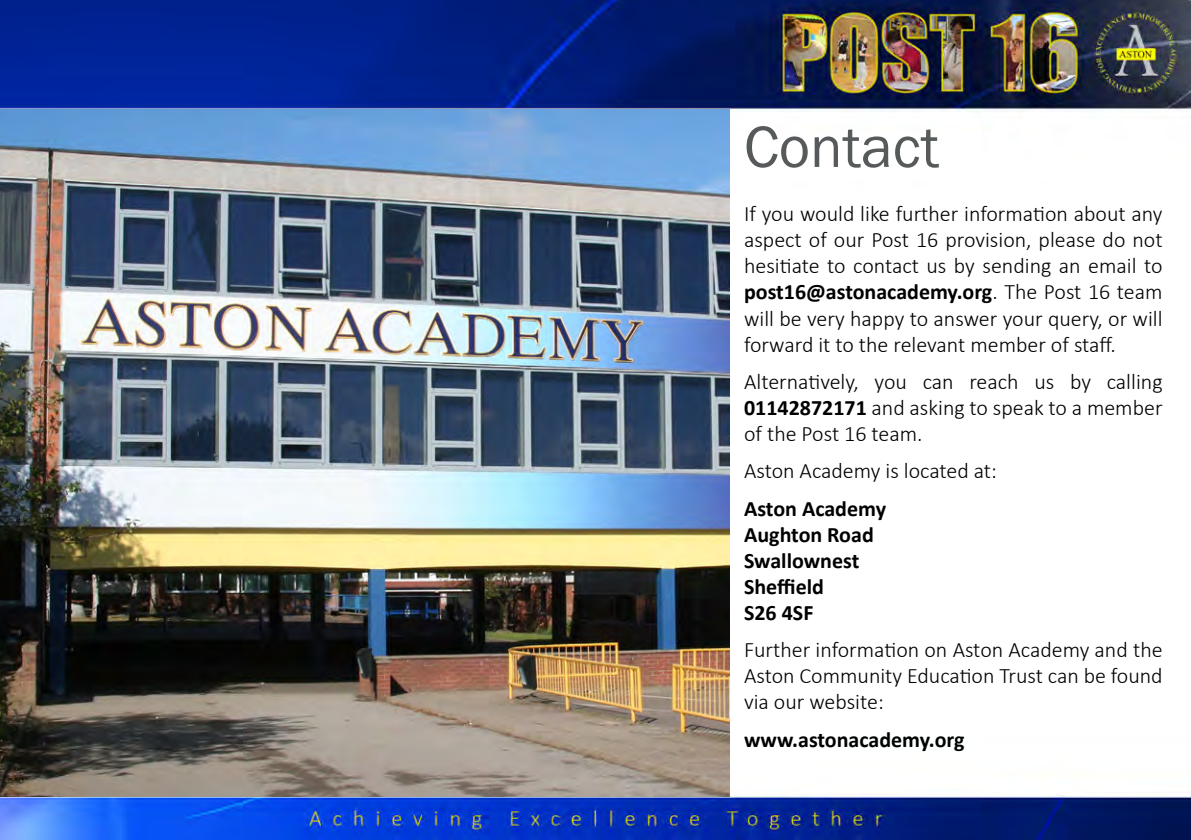
<style>
.page{position:relative;width:1191px;height:840px;background:#fff}
.page>*{position:absolute;margin:0;border:0;box-sizing:border-box;transform-origin:0 0}
.t1{font:60px "Franklin Gothic";color:#575a5b}
.t2{font:300 22px/26px "Calibri";color:#000;text-align:justify}
.t3{font:700 22px/26px "Calibri";color:#000}
.s1{font-weight:700}
</style>
<div class="page">
<img style="left:0;top:0;width:1191px;height:839px">
<img style="left:0;top:109px;width:729px;height:687px">
<img style="left:0;top:572px;width:1px;height:224px">
<h1 class="t1" style="left:744px;top:109px;width:197px">Contact</h1>
<p class="t2" style="left:744px;top:201px;width:420px">If you would like further information about any aspect of our Post 16 provision, please do not hesitiate to contact us by sending an email to <span class="s1">post16@astonacademy.org</span>. The Post 16 team will be very happy to answer your query, or will forward it to the relevant member of staff.</p>
<p class="t2" style="left:744px;top:368px;width:420px">Alternatively, you can reach us by calling <span class="s1">01142872171</span> and asking to speak to a member of the Post 16 team.</p>
<p class="t2" style="left:744px;top:457px;width:254px">Aston Academy is located at:</p>
<p class="t3" style="left:744px;top:495px;width:143px">Aston Academy<br>Aughton Road<br>Swallownest<br>Sheffield<br>S26 4SF</p>
<p class="t2" style="left:744px;top:636px;width:420px">Further information on Aston Academy and the Aston Community Education Trust can be found via our website:</p>
<p class="t3" style="left:744px;top:725px;width:222px">www.astonacademy.org</p>
</div>
